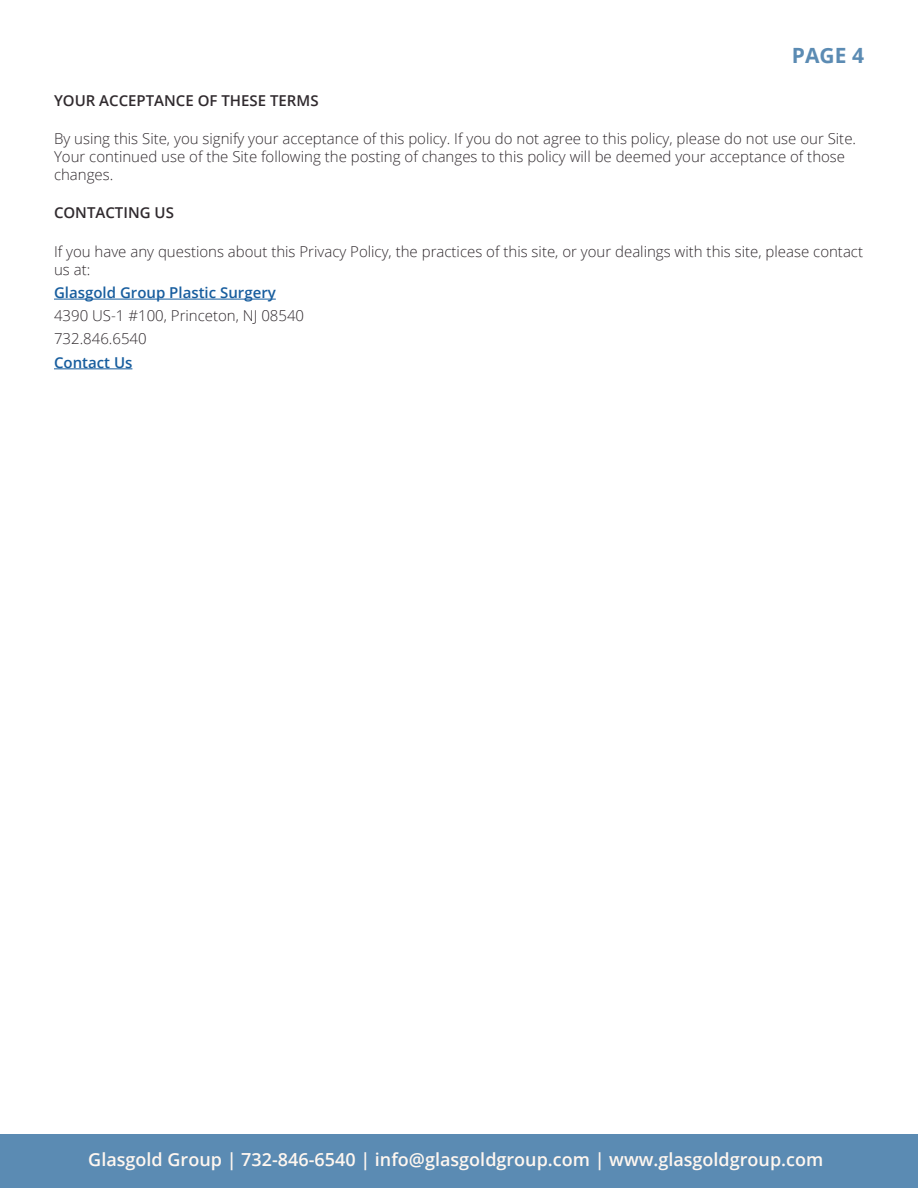
<style>
.page{position:relative;width:918px;height:1188px;background:#fff}
.page>*{position:absolute;margin:0;border:0;box-sizing:border-box;transform-origin:0 0}
.t1{font:700 21px "Open Sans";color:#5b8bb3}
.t2{font:600 18px "Open Sans";color:#fff7f0}
.t3{font:300 15px/18px "Open Sans";color:#302a2e}
.t4{font:600 15px "Open Sans";color:#302a2e}
.t5{font:600 15px "Open Sans";color:#175d9e}
</style>
<div class="page">
<div style="left:0;top:1134px;width:918px;height:54px;background:#5b8bb3"></div>
<hr style="left:54px;top:299px;width:222px;height:1px;background:#175d9e">
<hr style="left:54px;top:368px;width:78px;height:1px;background:#175d9e">
<h1 class="t1" style="left:792px;top:47px;width:74px">PAGE 4</h1>
<p class="t4" style="left:54px;top:95px;width:266px">YOUR ACCEPTANCE OF THESE TERMS</p>
<p class="t3" style="left:54px;top:131px;width:804px">By using this Site, you signify your acceptance of this policy. If you do not agree to this policy, please do not use our Site.<br>Your continued use of the Site following the posting of changes to this policy will be deemed your acceptance of those changes.</p>
<p class="t4" style="left:54px;top:207px;width:121px">CONTACTING US</p>
<p class="t3" style="left:54px;top:244px;width:811px">If you have any questions about this Privacy Policy, the practices of this site, or your dealings with this site, please contact us at:</p>
<p class="t5" style="left:54px;top:287px;width:223px">Glasgold Group Plastic Surgery</p>
<p class="t3" style="left:54px;top:304px;width:252px;line-height:23.2px">4390 US-1 #100, Princeton, NJ 08540<br>732.846.6540</p>
<p class="t5" style="left:54px;top:356px;width:80px">Contact Us</p>
<p class="t2" style="left:88px;top:1152px;width:737px">Glasgold Group | 732-846-6540 | info@glasgoldgroup.com | www.glasgoldgroup.com</p>
</div>
